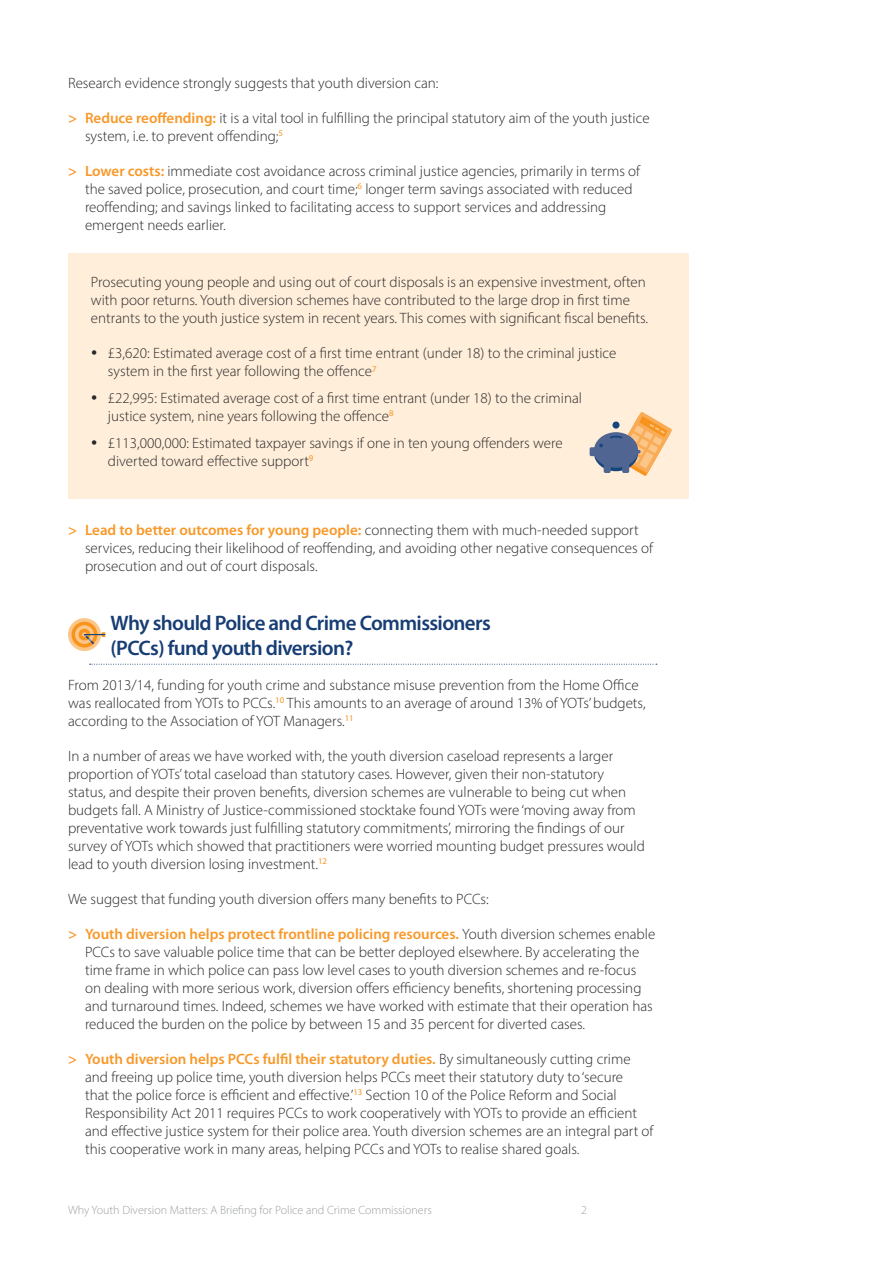
<style>
.page{position:relative;width:893px;height:1263px;background:#fff}
.page>*{position:absolute;margin:0;border:0;box-sizing:border-box;transform-origin:0 0}
.HEADER_A{font:600 21px/25.2px "Myriad Pro";letter-spacing:-.03em;color:#173d75}
.Body_text{font:300 15px/18px "Myriad Pro";color:#292829}
.Paragraph_Style_1{font:300 12px "Myriad Pro";color:#9d9fa2}
.s1{font-weight:600;color:#f89828}
</style>
<div class="page">
<svg style="left:90px;top:664px;width:567px;height:1px"></svg>
<div style="left:68px;top:253px;width:621px;height:246px;background:#ffeeda"></div>
<svg style="left:68px;top:618px;width:33px;height:33px"></svg>
<div style="left:72px;top:622px;width:25px;height:25px;background:#f7941e;border-radius:50%"></div>
<svg style="left:75px;top:625px;width:19px;height:19px"></svg>
<div style="left:79px;top:629px;width:11px;height:11px;background:#f7941e;border-radius:50%"></div>
<svg style="left:82px;top:632px;width:24px;height:12px"></svg>
<div style="left:590px;top:447px;width:8px;height:9px;background:#516592;border-radius:2px"></div>
<svg style="left:594px;top:412px;width:78px;height:64px"></svg>
<p class="Body_text" style="left:68px;top:74px;width:372px">Research evidence strongly suggests that youth diversion can:</p>
<p class="Body_text" style="left:85px;top:109px;width:566px;text-indent:-17px"><span class="s1">&gt; Reduce reoffending:</span> it is a vital tool in fulfilling the principal statutory aim of the youth justice system, i.e. to prevent offending;<sup>5</sup></p>
<p class="Body_text" style="left:85px;top:162px;width:557px;text-indent:-17px"><span class="s1">&gt; Lower costs:</span> immediate cost avoidance across criminal justice agencies, primarily in terms of the saved police, prosecution, and court time;<sup>6</sup> longer term savings associated with reduced reoffending; and savings linked to facilitating access to support services and addressing emergent needs earlier.</p>
<p class="Body_text" style="left:91px;top:273px;width:559px">Prosecuting young people and using out of court disposals is an expensive investment, often with poor returns. Youth diversion schemes have contributed to the large drop in first time entrants to the youth justice system in recent years. This comes with significant fiscal benefits.</p>
<p class="Body_text" style="left:108px;top:344px;width:510px">£3,620: Estimated average cost of a first time entrant (under 18) to the criminal justice system in the first year following the offence<sup>7</sup></p>
<p class="Body_text" style="left:108px;top:389px;width:476px">£22,995: Estimated average cost of a first time entrant (under 18) to the criminal justice system, nine years following the offence<sup>8</sup></p>
<p class="Body_text" style="left:108px;top:433px;width:456px">£113,000,000: Estimated taxpayer savings if one in ten young offenders were diverted toward effective support<sup>9</sup></p>
<p class="Body_text" style="left:85px;top:521px;width:569px;text-indent:-17px"><span class="s1">&gt; Lead to better outcomes for young people:</span> connecting them with much-needed support services, reducing their likelihood of reoffending, and avoiding other negative consequences of prosecution and out of court disposals.</p>
<p class="HEADER_A" style="left:111px;top:610px;width:382px">Why should Police and Crime Commissioners (PCCs) fund youth diversion?</p>
<p class="Body_text" style="left:68px;top:676px;width:579px">From 2013/14, funding for youth crime and substance misuse prevention from the Home Office was reallocated from YOTs to PCCs.<sup>10</sup> This amounts to an average of around 13% of YOTs’ budgets, according to the Association of YOT Managers.<sup>11</sup></p>
<p class="Body_text" style="left:68px;top:747px;width:578px">In a number of areas we have worked with, the youth diversion caseload represents a larger proportion of YOTs’ total caseload than statutory cases. However, given their non-statutory status, and despite their proven benefits, diversion schemes are vulnerable to being cut when budgets fall. A Ministry of Justice-commissioned stocktake found YOTs were ‘moving away from preventative work towards just fulfilling statutory commitments’, mirroring the findings of our survey of YOTs which showed that practitioners were worried mounting budget pressures would lead to youth diversion losing investment.<sup>12</sup></p>
<p class="Body_text" style="left:68px;top:890px;width:422px">We suggest that funding youth diversion offers many benefits to PCCs:</p>
<p class="Body_text" style="left:85px;top:925px;width:572px;text-indent:-17px"><span class="s1">&gt; Youth diversion helps protect frontline policing resources.</span> Youth diversion schemes enable PCCs to save valuable police time that can be better deployed elsewhere. By accelerating the time frame in which police can pass low level cases to youth diversion schemes and re-focus on dealing with more serious work, diversion offers efficiency benefits, shortening processing and turnaround times. Indeed, schemes we have worked with estimate that their operation has reduced the burden on the police by between 15 and 35 percent for diverted cases.</p>
<p class="Body_text" style="left:85px;top:1050px;width:570px;text-indent:-17px"><span class="s1">&gt; Youth diversion helps PCCs fulfil their statutory duties.</span> By simultaneously cutting crime and freeing up police time, youth diversion helps PCCs meet their statutory duty to ‘secure<br>that the police force is efficient and effective.’<sup>13</sup> Section 10 of the Police Reform and Social Responsibility Act 2011 requires PCCs to work cooperatively with YOTs to provide an efficient and effective justice system for their police area. Youth diversion schemes are an integral part of this cooperative work in many areas, helping PCCs and YOTs to realise shared goals.</p>
<p class="Paragraph_Style_1" style="left:68px;top:1203px;width:365px">Why Youth Diversion Matters: A Briefing for Police and Crime Commissioners</p>
<p class="Paragraph_Style_1" style="left:581px;top:1203px;width:7px">2</p>
</div>
